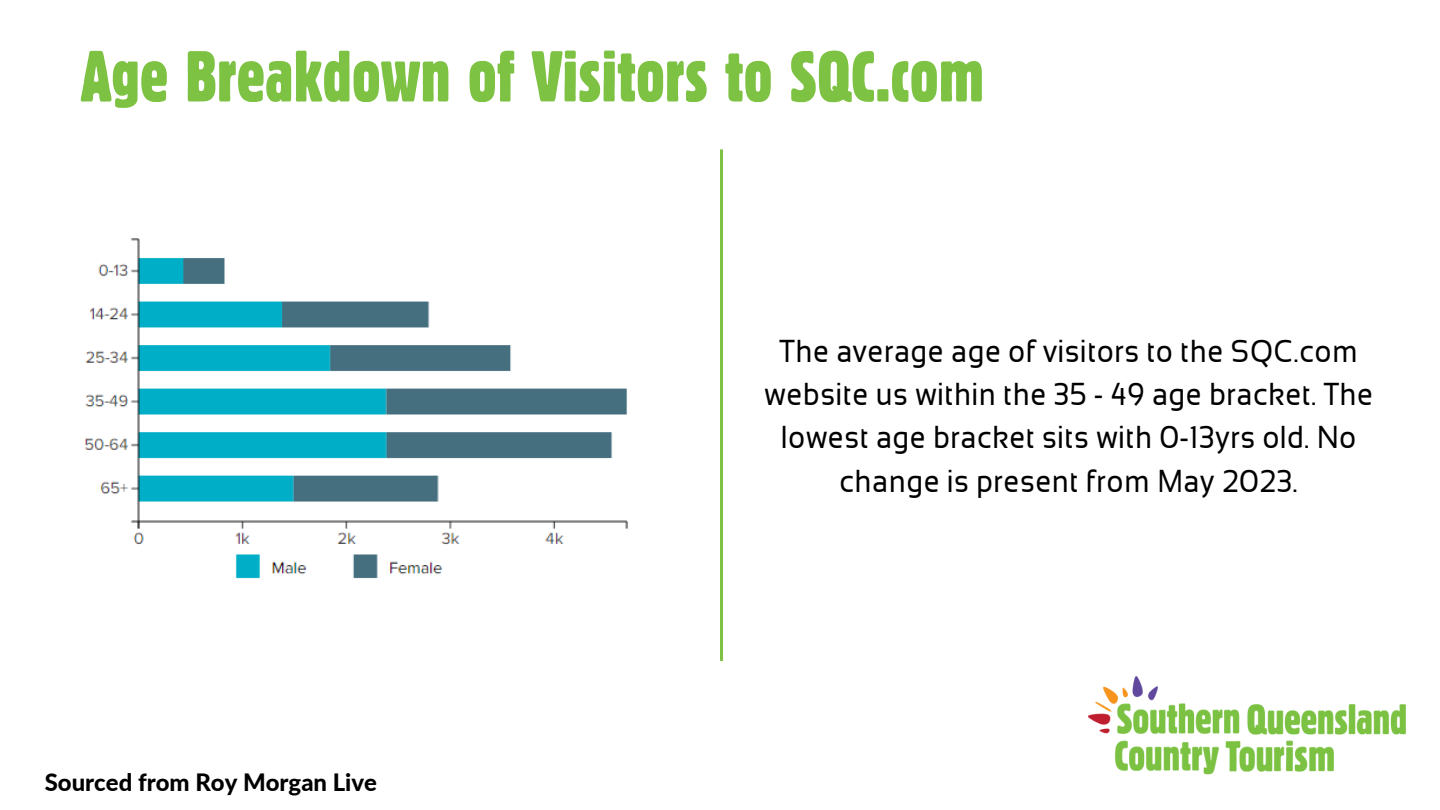
<style>
.page{position:relative;width:1440px;height:810px;background:#fff}
.page>*{position:absolute;margin:0;border:0;box-sizing:border-box;transform-origin:0 0}
.t1{font:69.2px "Alive";color:#7dc242}
.t2{font:31.6px/43.4px "Sansation";color:#000;text-align:center}
.t3{font:800 23.9px "Lato";color:#000}
</style>
<div class="page">
<img style="left:1089px;top:676px;width:316px;height:99px">
<hr style="left:720px;top:149px;width:3px;height:512px;background:#7dc242">
<img style="left:84px;top:238px;width:544px;height:341px">
<p class="t1" style="left:81px;top:46px;width:905px">Age Breakdown of Visitors to SQC.com</p>
<p class="t3" style="left:45px;top:767px;width:334px">Sourced from Roy Morgan Live</p>
<p class="t2" style="left:764px;top:332px;width:611px">The average age of visitors to the SQC.com website us within the 35 - 49 age bracket. The lowest age bracket sits with 0-13yrs old. No change is present from May 2023.</p>
</div>
